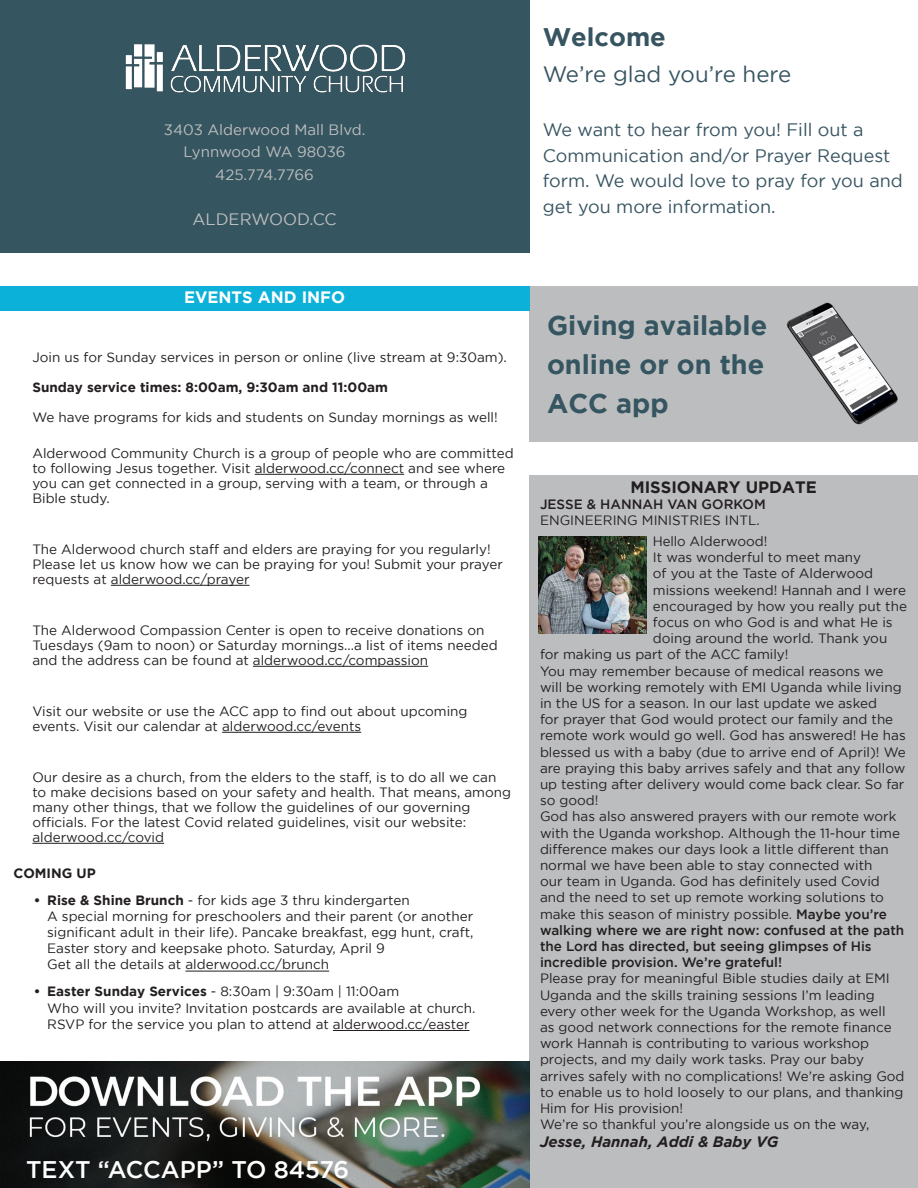
<style>
.page{position:relative;width:918px;height:1188px;background:#fff}
.page>*{position:absolute;margin:0;border:0;box-sizing:border-box;transform-origin:0 0}
.t1{font:700 27px/39px "Gotham";color:#355560}
.t2{font:700 25.5px "Gotham";color:#375461}
.t3{font:500 24px "Gotham";color:#fff}
.t4{font:22.35px "Gotham";color:#375461}
.t5{font:18px/25.5px "Gotham";color:#375461}
.t6{font:700 16.5px "Gotham";color:#231f20}
.t7{font:700 16.5px "Gotham";color:#fff}
.t8{font:16.5px "Gotham";color:#bdbebe}
.t9{font:15px "Gotham";color:#bdbebe}
.t10{font:italic 700 15px "Gotham";color:#231f20}
.t11{font:13.5px/16.2px "Gotham";color:#231f20}
.t12{font:700 13.5px "Gotham";color:#231f20}
.t13{font:500 13.5px "Gotham";color:#231f20}
.s1{font-weight:700}
.s2{font-weight:500}
</style>
<div class="page">
<div style="left:529px;top:475px;width:389px;height:713px;background:#bcbdbf"></div>
<img style="left:538px;top:536px;width:108px;height:98px">
<div style="left:529px;top:286px;width:389px;height:155px;background:#bcbdbf"></div>
<img style="left:786px;top:302px;width:112px;height:123px">
<img style="left:0;top:1061px;width:529px;height:127px">
<div style="left:0;top:0;width:529px;height:252px;background:#355560"></div>
<img style="left:125px;top:44px;width:281px;height:49px">
<hr style="left:255px;top:474px;width:149px;height:1px;background:#231f20">
<hr style="left:111px;top:585px;width:138px;height:1px;background:#231f20">
<hr style="left:253px;top:666px;width:175px;height:1px;background:#231f20">
<hr style="left:222px;top:732px;width:139px;height:1px;background:#231f20">
<hr style="left:32px;top:843px;width:132px;height:1px;background:#231f20">
<hr style="left:185px;top:971px;width:144px;height:1px;background:#231f20">
<hr style="left:333px;top:1030px;width:137px;height:1px;background:#231f20">
<div style="left:0;top:286px;width:529px;height:24px;background:#0bb1d9"></div>
<p class="t9" style="left:164px;top:121px;width:203px">3403 Alderwood Mall Blvd.</p>
<p class="t9" style="left:184px;top:144px;width:164px">Lynnwood WA 98036</p>
<p class="t9" style="left:215px;top:166px;width:100px">425.774.7766</p>
<p class="t8" style="left:193px;top:210px;width:146px">ALDERWOOD.CC</p>
<p class="t7" style="left:184px;top:287px;width:163px">EVENTS AND INFO</p>
<p class="t11" style="left:32px;top:348px;width:476px">Join us for Sunday services in person or online (live stream at 9:30am).</p>
<p class="t12" style="left:32px;top:379px;width:357px">Sunday service times: 8:00am, 9:30am and 11:00am</p>
<p class="t11" style="left:32px;top:408px;width:467px">We have programs for kids and students on Sunday mornings as well!</p>
<p class="t11" style="left:32px;top:445px;width:483px;line-height:15px">Alderwood Community Church is a group of people who are committed to following Jesus together. Visit alderwood.cc/connect and see where you can get connected in a group, serving with a team, or through a Bible study.</p>
<p class="t11" style="left:32px;top:541px;width:472px;line-height:15px">The Alderwood church staff and elders are praying for you regularly!<br>Please let us know how we can be praying for you! Submit your prayer requests at alderwood.cc/prayer</p>
<p class="t11" style="left:32px;top:622px;width:467px;line-height:15px">The Alderwood Compassion Center is open to receive donations on<br>Tuesdays (9am to noon) or Saturday mornings...a list of items needed and the address can be found at alderwood.cc/compassion</p>
<p class="t11" style="left:32px;top:703px;width:437px;line-height:15px">Visit our website or use the ACC app to find out about upcoming events. Visit our calendar at alderwood.cc/events</p>
<p class="t11" style="left:32px;top:769px;width:480px;line-height:15px">Our desire as a church, from the elders to the staff, is to do all we can to make decisions based on your safety and health. That means, among many other things, that we follow the guidelines of our governing officials. For the latest Covid related guidelines, visit our website: alderwood.cc/covid</p>
<p class="t12" style="left:14px;top:865px;width:84px">COMING UP</p>
<p class="t11" style="left:47px;top:891px;width:428px;text-indent:-14px"><span class="s1">• Rise &amp; Shine Brunch</span> - for kids age 3 thru kindergarten<br>A special morning for preschoolers and their parent (or another significant adult in their life). Pancake breakfast, egg hunt, craft, Easter story and keepsake photo. Saturday, April 9<br>Get all the details at alderwood.cc/brunch</p>
<p class="t11" style="left:47px;top:983px;width:430px;text-indent:-14px"><span class="s1">• Easter Sunday Services</span> - 8:30am | 9:30am | 11:00am<br>Who will you invite? Invitation postcards are available at church.<br>RSVP for the service you plan to attend at alderwood.cc/easter</p>
<p class="t3" style="left:26px;top:1156px;width:325px">TEXT “ACCAPP” TO 84576</p>
<p class="t2" style="left:543px;top:22px;width:125px">Welcome</p>
<p class="t4" style="left:543px;top:62px;width:250px">We’re glad you’re here</p>
<p class="t5" style="left:543px;top:117px;width:362px">We want to hear from you! Fill out a Communication and/or Prayer Request form. We would love to pray for you and get you more information.</p>
<p class="t1" style="left:547px;top:305px;width:222px">Giving available</p>
<p class="t1" style="left:547px;top:344px;width:219px">online or on the<br>ACC app</p>
<p class="t6" style="left:630px;top:477px;width:188px">MISSIONARY UPDATE</p>
<p class="t13" style="left:540px;top:496px;width:227px">JESSE &amp; HANNAH VAN GORKOM</p>
<p class="t11" style="left:540px;top:512px;width:221px">ENGINEERING MINISTRIES INTL.</p>
<p class="t11" style="left:653px;top:533px;width:116px">Hello Alderwood!</p>
<p class="t11" style="left:653px;top:549px;width:210px">It was wonderful to meet many</p>
<p class="t11" style="left:653px;top:565px;width:222px">of you at the Taste of Alderwood</p>
<p class="t11" style="left:653px;top:581px;width:255px">missions weekend! Hannah and I were</p>
<p class="t11" style="left:653px;top:598px;width:256px">encouraged by how you really put the</p>
<p class="t11" style="left:653px;top:614px;width:241px">focus on who God is and what He is</p>
<p class="t11" style="left:653px;top:630px;width:236px">doing around the world. Thank you</p>
<p class="t11" style="left:540px;top:646px;width:250px">for making us part of the ACC family!</p>
<p class="t11" style="left:540px;top:662px;width:367px">You may remember because of medical reasons we will be working remotely with EMI Uganda while living in the US for a season. In our last update we asked<br>for prayer that God would protect our family and the remote work would go well. God has answered! He has blessed us with a baby (due to arrive end of April)! We are praying this baby arrives safely and that any follow up testing after delivery would come back clear. So far so good!</p>
<p class="t11" style="left:540px;top:808px;width:366px">God has also answered prayers with our remote work with the Uganda workshop. Although the 11-hour time difference makes our days look a little different than normal we have been able to stay connected with<br>our team in Uganda. God has definitely used Covid and the need to set up remote working solutions to make this season of ministry possible. <span class="s2">Maybe you’re walking where we are right now: confused at the path the Lord has directed, but seeing glimpses of His incredible provision. We’re grateful!</span></p>
<p class="t11" style="left:540px;top:970px;width:366px">Please pray for meaningful Bible studies daily at EMI Uganda and the skills training sessions I’m leading every other week for the Uganda Workshop, as well<br>as good network connections for the remote finance work Hannah is contributing to various workshop projects, and my daily work tasks. Pray our baby arrives safely with no complications! We’re asking God to enable us to hold loosely to our plans, and thanking Him for His provision!</p>
<p class="t11" style="left:540px;top:1116px;width:331px">We’re so thankful you’re alongside us on the way,</p>
<p class="t10" style="left:540px;top:1133px;width:240px">Jesse, Hannah, Addi &amp; Baby VG</p>
</div>
